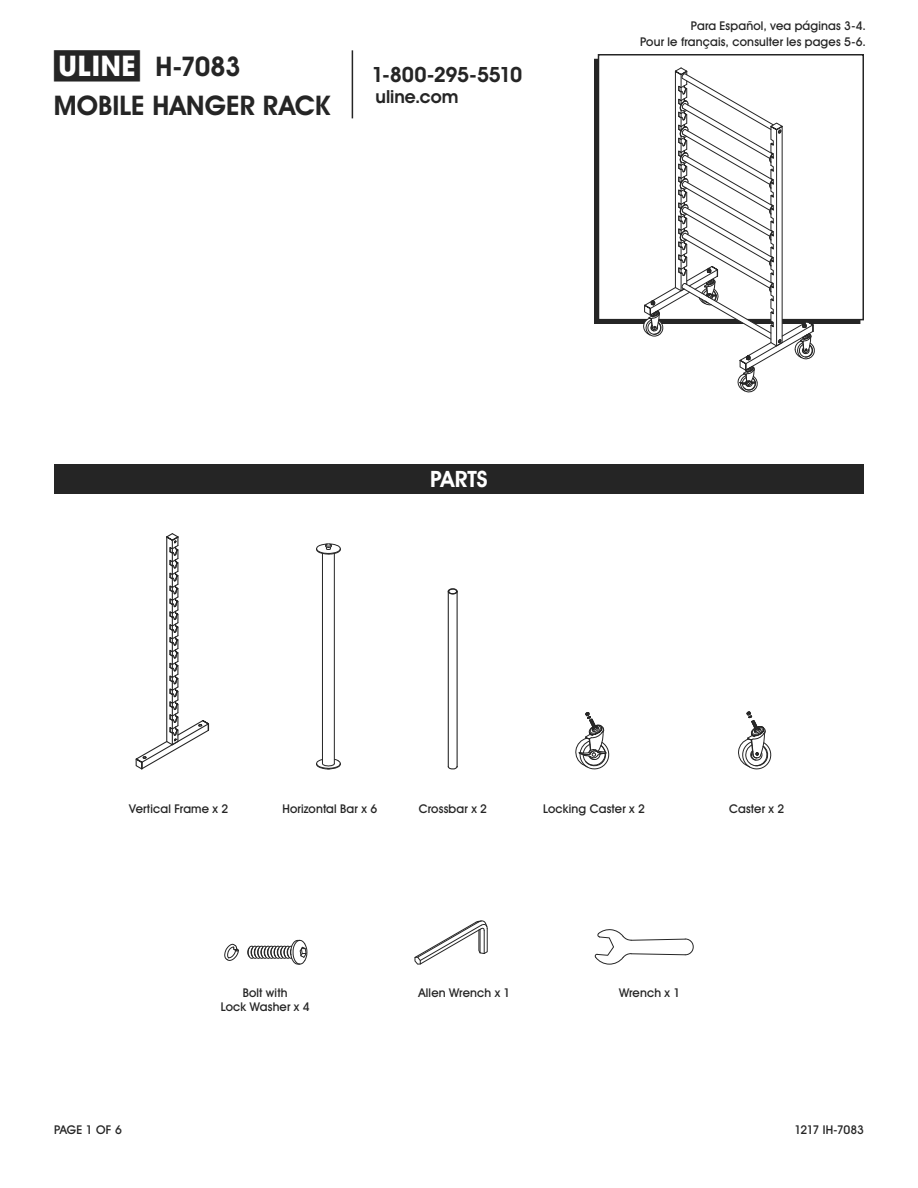
<style>
.page{position:relative;width:918px;height:1188px;background:#fff}
.page>*{position:absolute;margin:0;border:0;box-sizing:border-box;transform-origin:0 0}
.t1{font:700 27px/38.7px "Uline Two Knine";color:#252525}
.t2{font:700 22.5px "Uline Two Knine";color:#fff}
.t3{font:700 21px "Uline Two Knine";letter-spacing:-.02em;color:#252525}
.t4{font:700 18px "Uline Two Knine";color:#252525}
.t5{font:12px/14.4px "Uline Two Knine";letter-spacing:.015em;color:#252525;text-align:center}
.t6{font:12px "Uline Two Knine";letter-spacing:-.02em;color:#252525}
.s1{font-size:28.5px}
</style>
<div class="page">
<hr style="left:352px;top:50px;width:1px;height:68px;background:#252525">
<svg style="left:135px;top:533px;width:75px;height:237px"></svg>
<hr style="left:322px;top:553px;width:1px;height:211px;background:#252525">
<hr style="left:334px;top:553px;width:1px;height:211px;background:#252525">
<svg style="left:316px;top:543px;width:25px;height:12px"></svg>
<svg style="left:316px;top:758px;width:25px;height:12px"></svg>
<svg style="left:447px;top:765px;width:11px;height:5px"></svg>
<svg style="left:447px;top:588px;width:11px;height:7px"></svg>
<hr style="left:448px;top:591px;width:1px;height:175px;background:#252525">
<hr style="left:457px;top:591px;width:1px;height:175px;background:#252525">
<svg style="left:575px;top:712px;width:35px;height:58px"></svg>
<svg style="left:738px;top:711px;width:34px;height:59px"></svg>
<svg style="left:594px;top:929px;width:100px;height:36px"></svg>
<svg style="left:414px;top:920px;width:74px;height:45px"></svg>
<svg style="left:247px;top:940px;width:61px;height:25px"></svg>
<svg style="left:224px;top:943px;width:15px;height:18px"></svg>
<div style="left:598px;top:54px;width:266px;height:266px;border:2px solid #252525"></div>
<div style="left:54px;top:464px;width:810px;height:30px;background:#252525"></div>
<svg style="left:642px;top:67px;width:174px;height:326px"></svg>
<h1 class="t1" style="left:54px;top:47px;width:278px"><span class="s1">π</span> H-7083<br>MOBILE HANGER RACK</h1>
<h3 class="t3" style="left:371px;top:62px;width:152px">1-800-295-5510</h3>
<h3 class="t4" style="left:375px;top:86px;width:84px">uline.com</h3>
<p class="t5" style="left:640px;top:17px;width:227px;line-height:16.8px;text-align:right">Para Español, vea páginas 3-4.<br>Pour le français, consulter les pages 5-6.</p>
<h2 class="t2" style="left:430px;top:465px;width:59px">PARTS</h2>
<p class="t5" style="left:129px;top:801px;width:101px">Vertical Frame x 2</p>
<p class="t5" style="left:282px;top:801px;width:96px">Horizontal Bar x 6</p>
<p class="t5" style="left:419px;top:802px;width:70px">Crossbar x 2</p>
<p class="t5" style="left:543px;top:801px;width:104px">Locking Caster x 2</p>
<p class="t5" style="left:729px;top:802px;width:57px">Caster x 2</p>
<p class="t5" style="left:221px;top:985px;width:90px">Bolt with<br>Lock Washer x 4</p>
<p class="t5" style="left:418px;top:985px;width:94px">Allen Wrench x 1</p>
<p class="t5" style="left:619px;top:985px;width:63px">Wrench x 1</p>
<p class="t5" style="left:54px;top:1122px;width:69px">PAGE 1 OF 6</p>
<p class="t6" style="left:795px;top:1122px;width:71px">1217 IH-7083</p>
</div>
